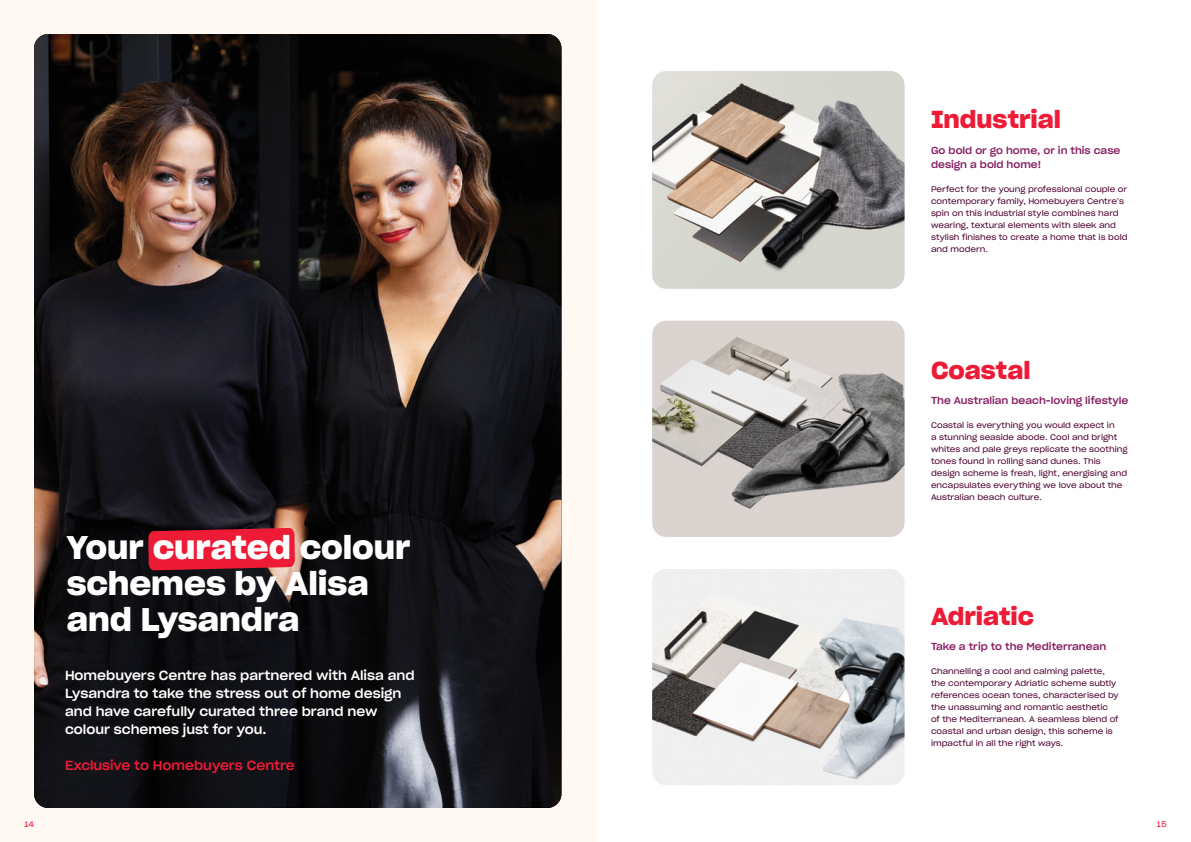
<style>
.page{position:relative;width:1191px;height:842px;background:#fff}
.page>*{position:absolute;margin:0;border:0;box-sizing:border-box;transform-origin:0 0}
.t1{font:32px/36px "Sharp Grotesk Sm Bold 21";color:#fff}
.t2{font:24px "Sharp Grotesk Sm Bold 21";color:#ed1b36}
.t3{font:13px/18px "Sharp Grotesk Medium 21";color:#fff}
.t4{font:13px "Sharp Grotesk Medium 21";color:#ed1b36}
.t5{font:10px/14px "Sharp Grotesk Medium 21";color:#882163}
.t6{font:8px/12px "Sharp Grotesk Book 21";color:#4d002e}
.t7{font:8px "Sharp Grotesk Book 21";color:#ed1b36}
</style>
<div class="page">
<img style="left:652px;top:71px;width:252px;height:218px">
<img style="left:652px;top:569px;width:252px;height:216px">
<img style="left:652px;top:321px;width:252px;height:216px">
<div style="left:0;top:0;width:595px;height:842px;background:linear-gradient(to right,#fff8f3,#fff8f3)"></div>
<img style="left:34px;top:34px;width:527px;height:774px">
<svg style="left:148px;top:528px;width:147px;height:42px;background:#df1c35"></svg>
<h2 class="t2" style="left:931px;top:100px;width:131px">Industrial</h2>
<p class="t5" style="left:931px;top:142px;width:191px">Go bold or go home, or in this case design a bold home!</p>
<p class="t6" style="left:931px;top:182px;width:198px">Perfect for the young professional couple or contemporary family, Homebuyers Centre’s spin on this industrial style combines hard wearing, textural elements with sleek and stylish finishes to create a home that is bold and modern.</p>
<h1 class="t1" style="left:67px;top:527px;width:345px">Your curated colour schemes by Alisa and Lysandra</h1>
<h3 class="t3" style="left:65px;top:665px;width:351px">Homebuyers Centre has partnered with Alisa and Lysandra to take the stress out of home design and have carefully curated three brand new colour schemes just for you.</h3>
<h3 class="t4" style="left:65px;top:754px;width:231px">Exclusive to Homebuyers Centre</h3>
<h2 class="t2" style="left:931px;top:351px;width:101px">Coastal</h2>
<p class="t5" style="left:931px;top:393px;width:199px">The Australian beach-loving lifestyle</p>
<p class="t6" style="left:931px;top:419px;width:198px">Coastal is everything you would expect in<br>a stunning seaside abode. Cool and bright whites and pale greys replicate the soothing tones found in rolling sand dunes. This design scheme is fresh, light, energising and encapsulates everything we love about the Australian beach culture.</p>
<h2 class="t2" style="left:931px;top:597px;width:104px">Adriatic</h2>
<p class="t5" style="left:931px;top:639px;width:177px">Take a trip to the Mediterranean</p>
<p class="t6" style="left:931px;top:665px;width:189px">Channelling a cool and calming palette, the contemporary Adriatic scheme subtly references ocean tones, characterised by the unassuming and romantic aesthetic of the Mediterranean. A seamless blend of coastal and urban design, this scheme is impactful in all the right ways.</p>
<p class="t7" style="left:24px;top:818px;width:11px">14</p>
<p class="t7" style="left:1157px;top:818px;width:11px">15</p>
</div>
